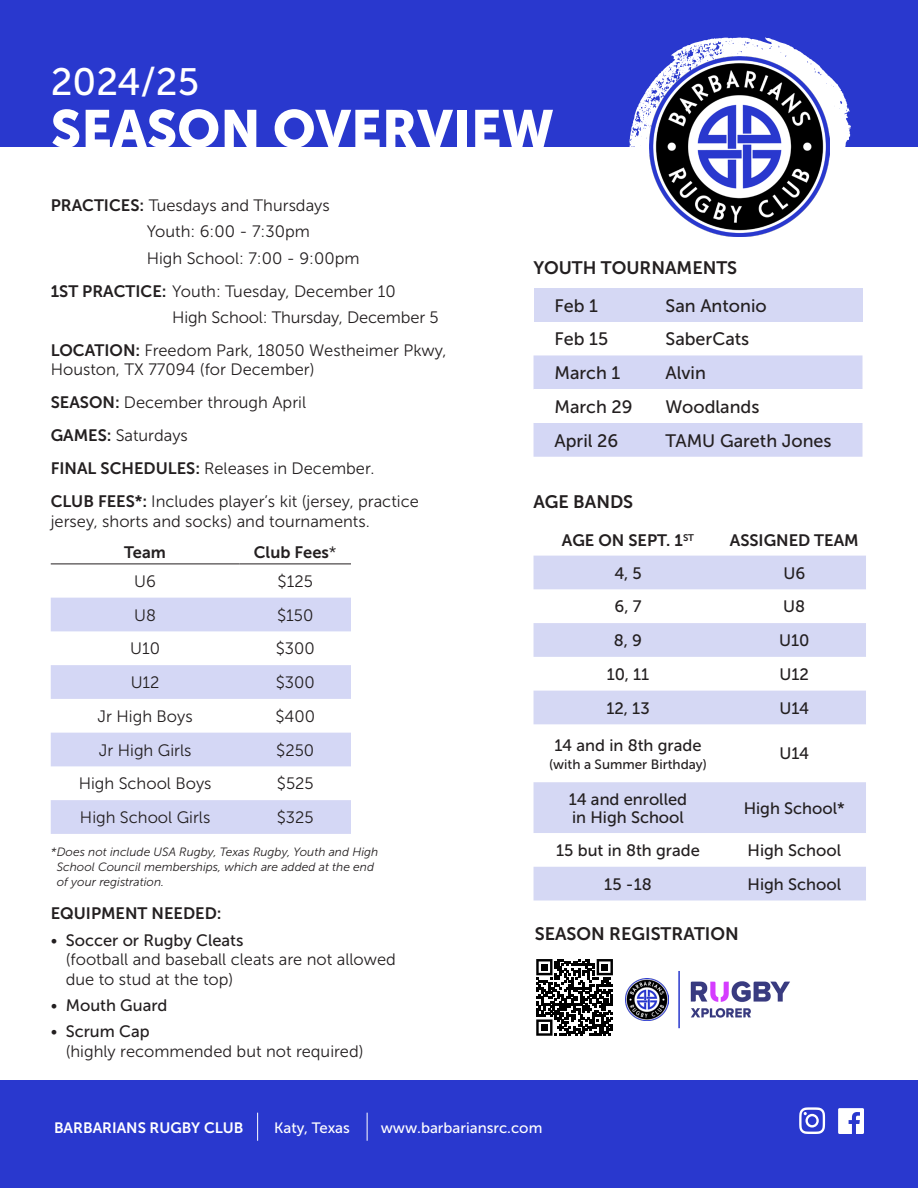
<style>
.page{position:relative;width:918px;height:1188px;background:#fff}
.page>*{position:absolute;margin:0;border:0;box-sizing:border-box;transform-origin:0 0}
.t1{font:52.5px "Museo Sans 900";color:#fff}
.t2{font:38.1px "Museo Sans 500";color:#fff}
.t3{font:18px "Museo Sans 500";color:#231f20}
.t4{font:18px "Museo Sans 700";color:#231f20}
.t5{font:16.5px/19.5px "Museo Sans 300";color:#231f20}
.t6{font:16.5px/17.7px "Museo Sans 500";color:#231f20}
.t7{font:16.5px "Museo Sans 700";color:#231f20}
.t8{font:15px "Museo Sans 500";color:#fff}
.t9{font:15px "Museo Sans 700";color:#fff}
.t10{font:13.5px "Museo Sans 500";color:#231f20}
.t11{font:italic 12px/15px "Museo Sans 300";color:#231f20}
.s1{font-family:"Museo Sans 700"}
.s2{font-family:"Museo Sans 300"}
.s3{font-family:"Museo Sans 500"}
</style>
<div class="page">
<div style="left:0;top:0;width:918px;height:147px;background:#2938ce"></div>
<svg style="left:629px;top:37px;width:222px;height:124px"></svg>
<svg style="left:629px;top:143px;width:20px;height:18px"></svg>
<svg style="left:636px;top:115px;width:3px;height:5px"></svg>
<svg style="left:685px;top:52px;width:8px;height:5px"></svg>
<div style="left:0;top:1080px;width:918px;height:108px;background:#2938ce"></div>
<svg style="left:51px;top:598px;width:300px;height:236px;fill:#d4d7f5"></svg>
<hr style="left:51px;top:564px;width:189px;height:1px;background:#231f20">
<hr style="left:240px;top:564px;width:111px;height:1px;background:#231f20">
<svg style="left:838px;top:1108px;width:26px;height:26px"></svg>
<svg style="left:799px;top:1107px;width:26px;height:27px"></svg>
<svg style="left:257px;top:1113px;width:1px;height:28px"></svg>
<img style="left:649px;top:57px;width:180px;height:180px">
<svg style="left:367px;top:1113px;width:1px;height:28px"></svg>
<div style="left:534px;top:288px;width:328px;height:34px;background:#d5d8f4"></div>
<div style="left:534px;top:355px;width:328px;height:102px;background:#d4d7f5"></div>
<div style="left:534px;top:389px;width:328px;height:34px;background:#fff"></div>
<svg style="left:534px;top:556px;width:332px;height:345px;fill:#d5d8f4"></svg>
<svg style="left:536px;top:959px;width:77px;height:77px"></svg>
<div style="left:541px;top:964px;width:7px;height:7px;background:#000"></div>
<div style="left:601px;top:964px;width:7px;height:7px;background:#000"></div>
<div style="left:541px;top:1024px;width:7px;height:7px;background:#000"></div>
<img style="left:690px;top:981px;width:100px;height:37px">
<hr style="left:678px;top:971px;width:2px;height:57px;background:#2938ce">
<img style="left:626px;top:978px;width:42px;height:43px">
<p class="t2" style="left:51px;top:61px;width:150px">2024/25</p>
<p class="t1" style="left:51px;top:99px;width:505px">SEASON OVERVIEW</p>
<p class="t5" style="left:51px;top:196px;width:281px"><span class="s1">PRACTICES:</span> Tuesdays and Thursdays</p>
<p class="t5" style="left:147px;top:222px;width:165px">Youth: 6:00 - 7:30pm</p>
<p class="t5" style="left:147px;top:248px;width:214px">High School: 7:00 - 9:00pm</p>
<p class="t5" style="left:51px;top:281px;width:347px"><span class="s1">1ST PRACTICE:</span> Youth: Tuesday, December 10</p>
<p class="t5" style="left:172px;top:307px;width:268px">High School: Thursday, December 5</p>
<p class="t5" style="left:51px;top:340px;width:397px"><span class="s1">LOCATION:</span> Freedom Park, 18050 Westheimer Pkwy,<br>Houston, TX 77094 (for December)</p>
<p class="t5" style="left:51px;top:393px;width:257px"><span class="s1">SEASON:</span> December through April</p>
<p class="t5" style="left:51px;top:426px;width:139px"><span class="s1">GAMES:</span> Saturdays</p>
<p class="t5" style="left:51px;top:459px;width:325px"><span class="s1">FINAL SCHEDULES:</span> Releases in December.</p>
<p class="t5" style="left:51px;top:492px;width:370px"><span class="s1">CLUB FEES*:</span> Includes player’s kit (jersey, practice jersey, shorts and socks) and tournaments.</p>
<p class="t7" style="left:124px;top:543px;width:43px">Team</p>
<p class="t7" style="left:254px;top:543px;width:84px">Club Fees<span class="s2">*</span></p>
<p class="t5" style="left:134px;top:572px;width:23px">U6</p>
<p class="t5" style="left:278px;top:572px;width:37px">$125</p>
<p class="t5" style="left:134px;top:605px;width:23px">U8</p>
<p class="t5" style="left:277px;top:605px;width:38px">$150</p>
<p class="t5" style="left:130px;top:639px;width:31px">U10</p>
<p class="t5" style="left:276px;top:639px;width:41px">$300</p>
<p class="t5" style="left:131px;top:673px;width:30px">U12</p>
<p class="t5" style="left:276px;top:673px;width:41px">$300</p>
<p class="t5" style="left:98px;top:707px;width:97px">Jr High Boys</p>
<p class="t5" style="left:275px;top:707px;width:41px">$400</p>
<p class="t5" style="left:99px;top:740px;width:94px">Jr High Girls</p>
<p class="t5" style="left:276px;top:740px;width:40px">$250</p>
<p class="t5" style="left:79px;top:774px;width:134px">High School Boys</p>
<p class="t5" style="left:277px;top:774px;width:38px">$525</p>
<p class="t5" style="left:80px;top:808px;width:132px">High School Girls</p>
<p class="t5" style="left:277px;top:808px;width:38px">$325</p>
<p class="t11" style="left:57px;top:845px;width:323px;text-indent:-6px">*Does not include USA Rugby, Texas Rugby, Youth and High<br>School Council memberships, which are added at the end of your registration.</p>
<p class="t7" style="left:51px;top:905px;width:172px">EQUIPMENT NEEDED:</p>
<p class="t5" style="left:66px;top:930px;width:332px;text-indent:-15px">• <span class="s3">Soccer or Rugby Cleats<br></span>(football and baseball cleats are not allowed due to stud at the top)</p>
<p class="t6" style="left:51px;top:996px;width:118px"><span class="s2">•</span> Mouth Guard</p>
<p class="t5" style="left:66px;top:1022px;width:299px;text-indent:-15px">• <span class="s3">Scrum Cap<br></span>(highly recommended but not required)</p>
<p class="t4" style="left:534px;top:258px;width:205px">YOUTH TOURNAMENTS</p>
<p class="t3" style="left:555px;top:296px;width:45px">Feb 1</p>
<p class="t3" style="left:666px;top:296px;width:103px">San Antonio</p>
<p class="t3" style="left:555px;top:329px;width:55px">Feb 15</p>
<p class="t3" style="left:666px;top:329px;width:85px">SaberCats</p>
<p class="t3" style="left:555px;top:363px;width:67px">March 1</p>
<p class="t3" style="left:666px;top:363px;width:42px">Alvin</p>
<p class="t3" style="left:555px;top:397px;width:80px">March 29</p>
<p class="t3" style="left:666px;top:397px;width:96px">Woodlands</p>
<p class="t3" style="left:555px;top:431px;width:65px">April 26</p>
<p class="t3" style="left:666px;top:431px;width:168px">TAMU Gareth Jones</p>
<p class="t4" style="left:534px;top:491px;width:101px">AGE BANDS</p>
<p class="t7" style="left:562px;top:531px;width:134px">AGE ON SEPT. 1<sup>ST</sup></p>
<p class="t7" style="left:730px;top:531px;width:130px">ASSIGNED TEAM</p>
<p class="t6" style="left:614px;top:564px;width:29px">4, 5</p>
<p class="t6" style="left:783px;top:564px;width:23px">U6</p>
<p class="t6" style="left:615px;top:598px;width:28px">6, 7</p>
<p class="t6" style="left:783px;top:598px;width:24px">U8</p>
<p class="t6" style="left:614px;top:632px;width:30px">8, 9</p>
<p class="t6" style="left:779px;top:632px;width:32px">U10</p>
<p class="t6" style="left:607px;top:665px;width:44px">10, 11</p>
<p class="t6" style="left:780px;top:665px;width:31px">U12</p>
<p class="t6" style="left:606px;top:699px;width:45px">12, 13</p>
<p class="t6" style="left:779px;top:699px;width:31px">U14</p>
<p class="t6" style="left:555px;top:737px;width:148px">14 and in 8th grade</p>
<p class="t10" style="left:549px;top:757px;width:159px">(with a Summer Birthday)</p>
<p class="t6" style="left:779px;top:745px;width:31px">U14</p>
<p class="t6" style="left:569px;top:790px;width:120px">14 and enrolled in High School</p>
<p class="t6" style="left:744px;top:799px;width:103px">High School*</p>
<p class="t6" style="left:556px;top:842px;width:145px">15 but in 8th grade</p>
<p class="t6" style="left:748px;top:842px;width:95px">High School</p>
<p class="t6" style="left:604px;top:875px;width:49px">15 -18</p>
<p class="t6" style="left:748px;top:875px;width:95px">High School</p>
<p class="t4" style="left:535px;top:924px;width:206px">SEASON REGISTRATION</p>
<p class="t9" style="left:54px;top:1120px;width:191px">BARBARIANS RUGBY CLUB</p>
<p class="t8" style="left:274px;top:1120px;width:77px">Katy, Texas</p>
<p class="t8" style="left:381px;top:1120px;width:163px">www.barbariansrc.com</p>
</div>
